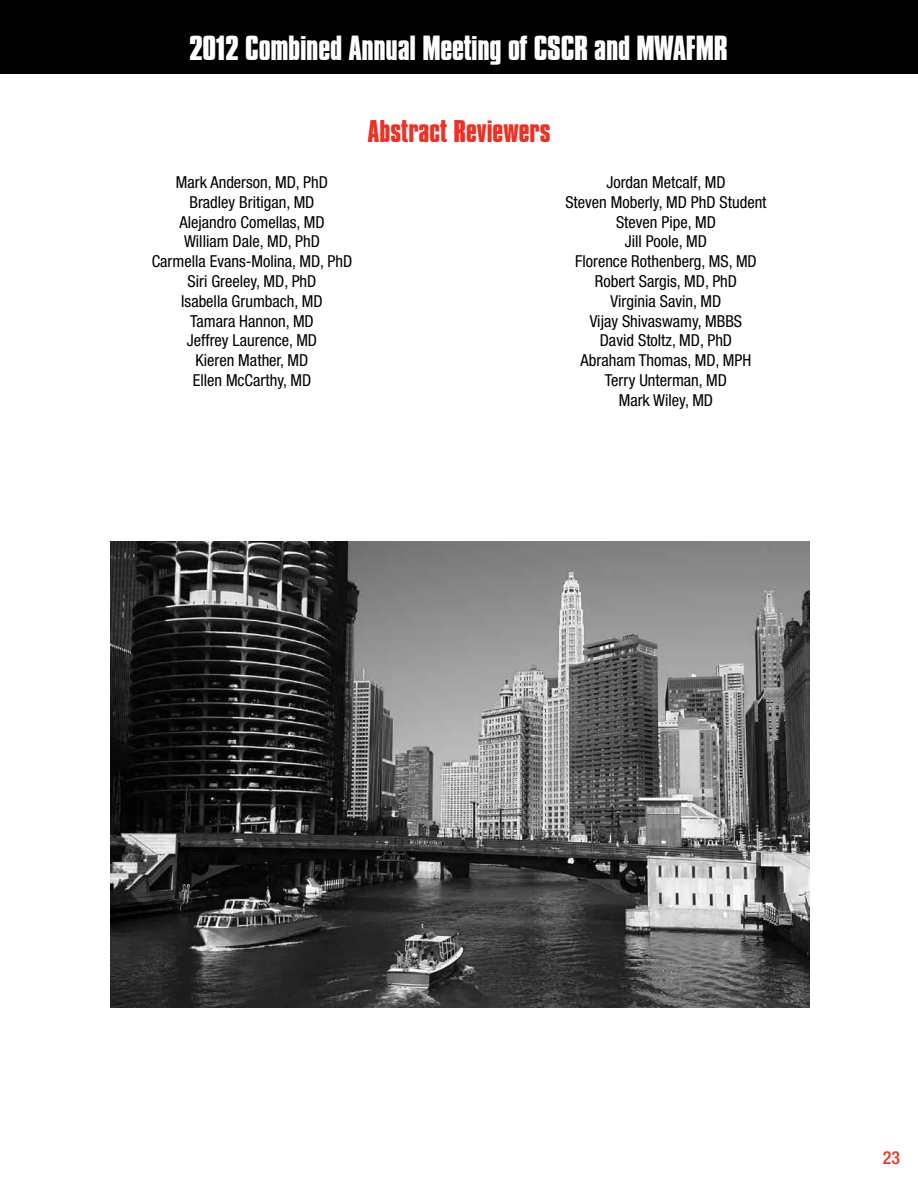
<style>
.page{position:relative;width:918px;height:1188px;background:#fff}
.page>*{position:absolute;margin:0;border:0;box-sizing:border-box;transform-origin:0 0}
.t1{font:700 30px "Compacta BT";letter-spacing:-.01em;color:#fff}
.t2{font:700 27px "Compacta BT";color:#ee3124}
.t3{font:500 condensed 18px "Helvetica Neue LT";color:#ee3124}
.t4{font:condensed 16.5px/19.8px "Helvetica Neue LT";color:#000;text-align:center}
</style>
<div class="page">
<div style="left:0;top:0;width:918px;height:74px;background:#000"></div>
<img style="left:110px;top:541px;width:700px;height:467px">
<h1 class="t1" style="left:189px;top:30px;width:540px">2012 Combined Annual Meeting of CSCR and MWAFMR</h1>
<h2 class="t2" style="left:367px;top:115px;width:185px">Abstract Reviewers</h2>
<p class="t4" style="left:152px;top:172px;width:202px">Mark Anderson, MD, PhD<br>Bradley Britigan, MD<br>Alejandro Comellas, MD<br>William Dale, MD, PhD<br>Carmella Evans-Molina, MD, PhD<br>Siri Greeley, MD, PhD<br>Isabella Grumbach, MD<br>Tamara Hannon, MD<br>Jeffrey Laurence, MD<br>Kieren Mather, MD<br>Ellen McCarthy, MD</p>
<p class="t4" style="left:565px;top:172px;width:203px">Jordan Metcalf, MD<br>Steven Moberly, MD PhD Student<br>Steven Pipe, MD<br>Jill Poole, MD<br>Florence Rothenberg, MS, MD<br>Robert Sargis, MD, PhD<br>Virginia Savin, MD<br>Vijay Shivaswamy, MBBS<br>David Stoltz, MD, PhD<br>Abraham Thomas, MD, MPH<br>Terry Unterman, MD<br>Mark Wiley, MD</p>
<p class="t3" style="left:883px;top:1147px;width:19px">23</p>
</div>
